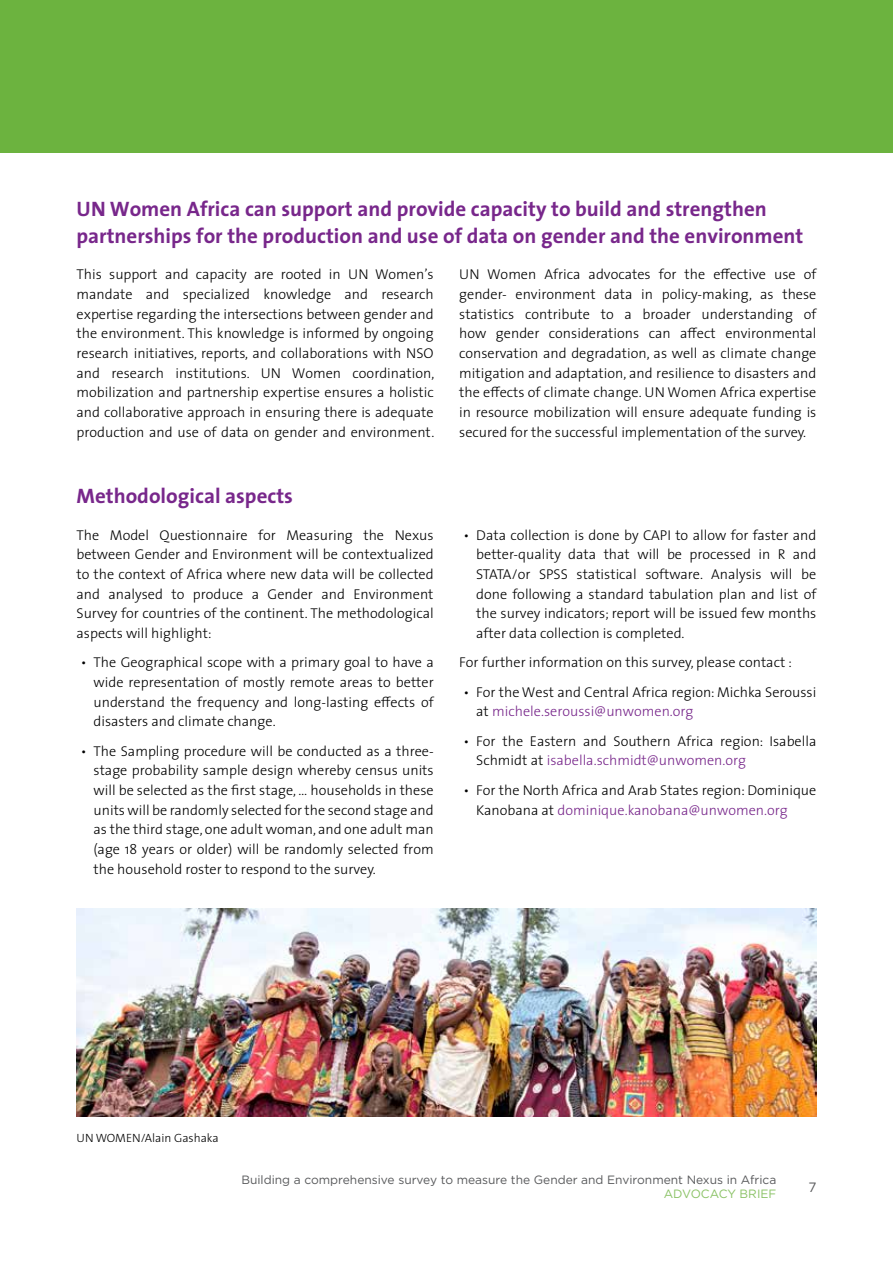
<style>
.page{position:relative;width:893px;height:1263px;background:#fff}
.page>*{position:absolute;margin:0;border:0;box-sizing:border-box;transform-origin:0 0}
.t1{font:700 21px/27px "The Sans";color:#78278b}
.t2{font:300 14.25px/19.6px "The Sans";color:#000;text-align:justify}
.t3{font:13.5px "Gotham";color:#58595b}
.t4{font:12px "Gotham";color:#58595b}
.t5{font:300 12px "The Sans";color:#000}
.t6{font:12px "Gotham";color:#8ac265}
.s1{color:#78278b}
</style>
<div class="page">
<div style="left:0;top:0;width:893px;height:153px;background:#6cb33f"></div>
<img style="left:77px;top:909px;width:739px;height:208px">
<h1 class="t1" style="left:77px;top:194px;width:728px">UN Women Africa can support and provide capacity to build and strengthen partnerships for the production and use of data on gender and the environment</h1>
<p class="t2" style="left:77px;top:264px;width:359px">This support and capacity are rooted in UN Women’s mandate and specialized knowledge and research expertise regarding the intersections between gender and the environment. This knowledge is informed by ongoing research initiatives, reports, and collaborations with NSO and research institutions. UN Women coordination, mobilization and partnership expertise ensures a holistic and collaborative approach in ensuring there is adequate production and use of data on gender and environment.</p>
<p class="t2" style="left:459px;top:264px;width:359px">UN Women Africa advocates for the effective use of gender- environment data in policy-making, as these statistics contribute to a broader understanding of how gender considerations can affect environmental conservation and degradation, as well as climate change mitigation and adaptation, and resilience to disasters and the effects of climate change. UN Women Africa expertise in resource mobilization will ensure adequate funding is secured for the successful implementation of the survey.</p>
<h1 class="t1" style="left:77px;top:482px;width:218px">Methodological aspects</h1>
<p class="t2" style="left:77px;top:525px;width:359px">The Model Questionnaire for Measuring the Nexus between Gender and Environment will be contextualized to the context of Africa where new data will be collected and analysed to produce a Gender and Environment Survey for countries of the continent. The methodological aspects will highlight:</p>
<p class="t2" style="left:94px;top:652px;width:342px;text-indent:-13px">• The Geographical scope with a primary goal to have a wide representation of mostly remote areas to better understand the frequency and long-lasting effects of disasters and climate change.</p>
<p class="t2" style="left:94px;top:741px;width:342px;text-indent:-13px">• The Sampling procedure will be conducted as a three&shy;stage probability sample design whereby census units will be selected as the first stage, … households in these units will be randomly selected for the second stage and as the third stage, one adult woman, and one adult man (age 18 years or older) will be randomly selected from the household roster to respond to the survey.</p>
<p class="t2" style="left:476px;top:525px;width:342px;text-indent:-13px">• Data collection is done by CAPI to allow for faster and better-quality data that will be processed in R and STATA/or SPSS statistical software. Analysis will be done following a standard tabulation plan and list of the survey indicators; report will be issued few months after data collection is completed.</p>
<p class="t2" style="left:459px;top:652px;width:334px">For further information on this survey, please contact :</p>
<p class="t2" style="left:476px;top:682px;width:342px;text-indent:-13px">• For the West and Central Africa region: Michka Seroussi at <span class="s1">michele.seroussi@unwomen.org</span></p>
<p class="t2" style="left:476px;top:731px;width:342px;text-indent:-13px">• For the Eastern and Southern Africa region: Isabella<br>Schmidt at <span class="s1">isabella.schmidt@unwomen.org</span></p>
<p class="t2" style="left:476px;top:780px;width:342px;text-indent:-13px">• For the North Africa and Arab States region: Dominique<br>Kanobana at <span class="s1">dominique.kanobana@unwomen.org</span></p>
<p class="t5" style="left:77px;top:1128px;width:144px">UN WOMEN/Alain Gashaka</p>
<p class="t4" style="left:241px;top:1172px;width:536px">Building a comprehensive survey to measure the Gender and Environment Nexus in Africa</p>
<p class="t6" style="left:664px;top:1186px;width:114px">ADVOCACY BRIEF</p>
<p class="t3" style="left:808px;top:1178px;width:10px">7</p>
</div>
